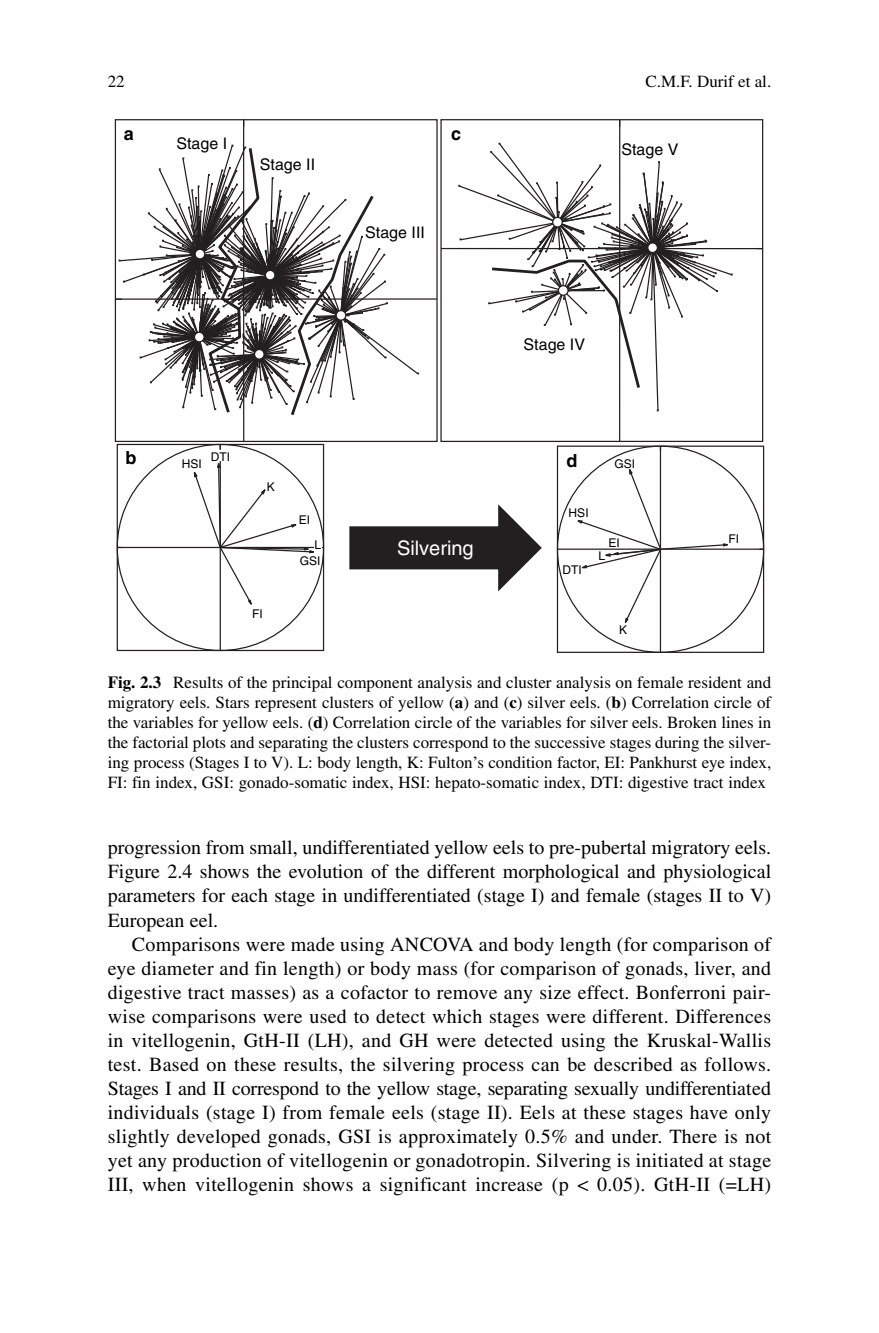
<style>
.page{position:relative;width:879px;height:1333px;background:#fff}
.page>*{position:absolute;margin:0;border:0;box-sizing:border-box;transform-origin:0 0}
.t1{font:20px "Times";letter-spacing:.015em;color:#000}
.t2{font:20px "Times";letter-spacing:-.01em;color:#000}
.t3{font:20px "Helvetica";color:#fff}
.t4{font:700 18px "Helvetica";color:#000}
.t5{font:17px/20px "Times";color:#000;text-align:justify}
.t6{font:16px "Helvetica";color:#000}
.t7{font:12px "Helvetica";color:#000}
.s1{font-weight:700}
</style>
<div class="page">
<div style="left:557px;top:445px;width:207px;height:208px;border:1px solid #231f20"></div>
<hr style="left:660px;top:446px;width:1px;height:206px;background:#231f20">
<hr style="left:557px;top:548px;width:206px;height:1px;background:#231f20">
<svg style="left:576px;top:468px;width:153px;height:156px"></svg>
<div style="left:117px;top:444px;width:207px;height:207px;border:1px solid #231f20"></div>
<hr style="left:220px;top:444px;width:1px;height:206px;background:#231f20">
<hr style="left:117px;top:547px;width:206px;height:1px;background:#231f20">
<svg style="left:193px;top:462px;width:122px;height:144px"></svg>
<hr style="left:243px;top:120px;width:1px;height:321px;background:#231f20">
<hr style="left:115px;top:298px;width:322px;height:2px;background:#231f20">
<div style="left:440px;top:119px;width:323px;height:323px;border:1px solid #231f20"></div>
<hr style="left:619px;top:120px;width:1px;height:321px;background:#231f20">
<hr style="left:441px;top:248px;width:321px;height:1px;background:#231f20">
<svg style="left:349px;top:504px;width:193px;height:88px"></svg>
<svg style="left:115px;top:144px;width:305px;height:274px"></svg>
<svg style="left:458px;top:142px;width:275px;height:270px"></svg>
<div style="left:210px;top:450px;width:22px;height:11px;background:#fff"></div>
<div style="left:314px;top:539px;width:7px;height:10px;background:#fff"></div>
<p class="t5" style="left:108px;top:73px;width:18px">22</p>
<p class="t5" style="left:645px;top:73px;width:127px">C.M.F. Durif et al.</p>
<p class="t4" style="left:124px;top:123px;width:12px">a</p>
<p class="t6" style="left:176px;top:137px;width:52px">Stage I</p>
<p class="t6" style="left:260px;top:158px;width:57px">Stage II</p>
<p class="t4" style="left:451px;top:123px;width:12px">c</p>
<p class="t6" style="left:365px;top:227px;width:61px">Stage III</p>
<p class="t4" style="left:125px;top:447px;width:12px">b</p>
<p class="t7" style="left:182px;top:459px;width:22px">HSI</p>
<p class="t7" style="left:211px;top:452px;width:21px">DTI</p>
<p class="t7" style="left:267px;top:482px;width:10px">K</p>
<p class="t7" style="left:252px;top:609px;width:12px">FI</p>
<p class="t7" style="left:299px;top:515px;width:13px">EI</p>
<p class="t7" style="left:315px;top:540px;width:8px">L</p>
<p class="t7" style="left:300px;top:556px;width:22px">GSI</p>
<p class="t3" style="left:397px;top:540px;width:78px">Silvering</p>
<p class="t6" style="left:621px;top:143px;width:58px">Stage V</p>
<p class="t6" style="left:523px;top:338px;width:63px">Stage IV</p>
<p class="t4" style="left:566px;top:450px;width:12px">d</p>
<p class="t7" style="left:614px;top:459px;width:22px">GSI</p>
<p class="t7" style="left:568px;top:508px;width:22px">HSI</p>
<p class="t7" style="left:562px;top:565px;width:21px">DTI</p>
<p class="t7" style="left:608px;top:538px;width:13px">EI</p>
<p class="t7" style="left:598px;top:551px;width:8px">L</p>
<p class="t7" style="left:619px;top:625px;width:10px">K</p>
<p class="t7" style="left:728px;top:534px;width:12px">FI</p>
<p class="t5" style="left:108px;top:674px;width:665px"><span class="s1">Fig. 2.3</span> Results of the principal component analysis and cluster analysis on female resident and migratory eels. Stars represent clusters of yellow (<span class="s1">a</span>) and (<span class="s1">c</span>) silver eels. (<span class="s1">b</span>) Correlation circle of the variables for yellow eels. (<span class="s1">d</span>) Correlation circle of the variables for silver eels. Broken lines in the factorial plots and separating the clusters correspond to the successive stages during the silver&shy;ing process (Stages I to V). L: body length, K: Fulton’s condition factor, EI: Pankhurst eye index, FI: fin index, GSI: gonado-somatic index, HSI: hepato-somatic index, DTI: digestive tract index</p>
<p class="t1" style="left:108px;top:840px;width:665px">progression from small, undifferentiated yellow eels to pre-pubertal migratory eels.</p>
<p class="t1" style="left:108px;top:864px;width:665px">Figure 2.4 shows the evolution of the different morphological and physiological</p>
<p class="t1" style="left:108px;top:888px;width:665px">parameters for each stage in undifferentiated (stage I) and female (stages II to V)</p>
<p class="t1" style="left:108px;top:912px;width:112px">European eel.</p>
<p class="t1" style="left:132px;top:936px;width:641px">Comparisons were made using ANCOVA and body length (for comparison of</p>
<p class="t1" style="left:108px;top:960px;width:665px">eye diameter and fin length) or body mass (for comparison of gonads, liver, and</p>
<p class="t1" style="left:108px;top:984px;width:665px">digestive tract masses) as a cofactor to remove any size effect. Bonferroni pair-</p>
<p class="t1" style="left:108px;top:1008px;width:665px">wise comparisons were used to detect which stages were different. Differences</p>
<p class="t1" style="left:108px;top:1032px;width:665px">in vitellogenin, GtH-II (LH), and GH were detected using the Kruskal-Wallis</p>
<p class="t1" style="left:108px;top:1056px;width:665px">test. Based on these results, the silvering process can be described as follows.</p>
<p class="t2" style="left:108px;top:1080px;width:665px">Stages I and II correspond to the yellow stage, separating sexually undifferentiated</p>
<p class="t1" style="left:108px;top:1104px;width:665px">individuals (stage I) from female eels (stage II). Eels at these stages have only</p>
<p class="t1" style="left:108px;top:1128px;width:665px">slightly developed gonads, GSI is approximately 0.5% and under. There is not</p>
<p class="t1" style="left:108px;top:1152px;width:665px">yet any production of vitellogenin or gonadotropin. Silvering is initiated at stage</p>
<p class="t1" style="left:108px;top:1176px;width:665px">III, when vitellogenin shows a significant increase (p &lt; 0.05). GtH-II (=LH)</p>
</div>
